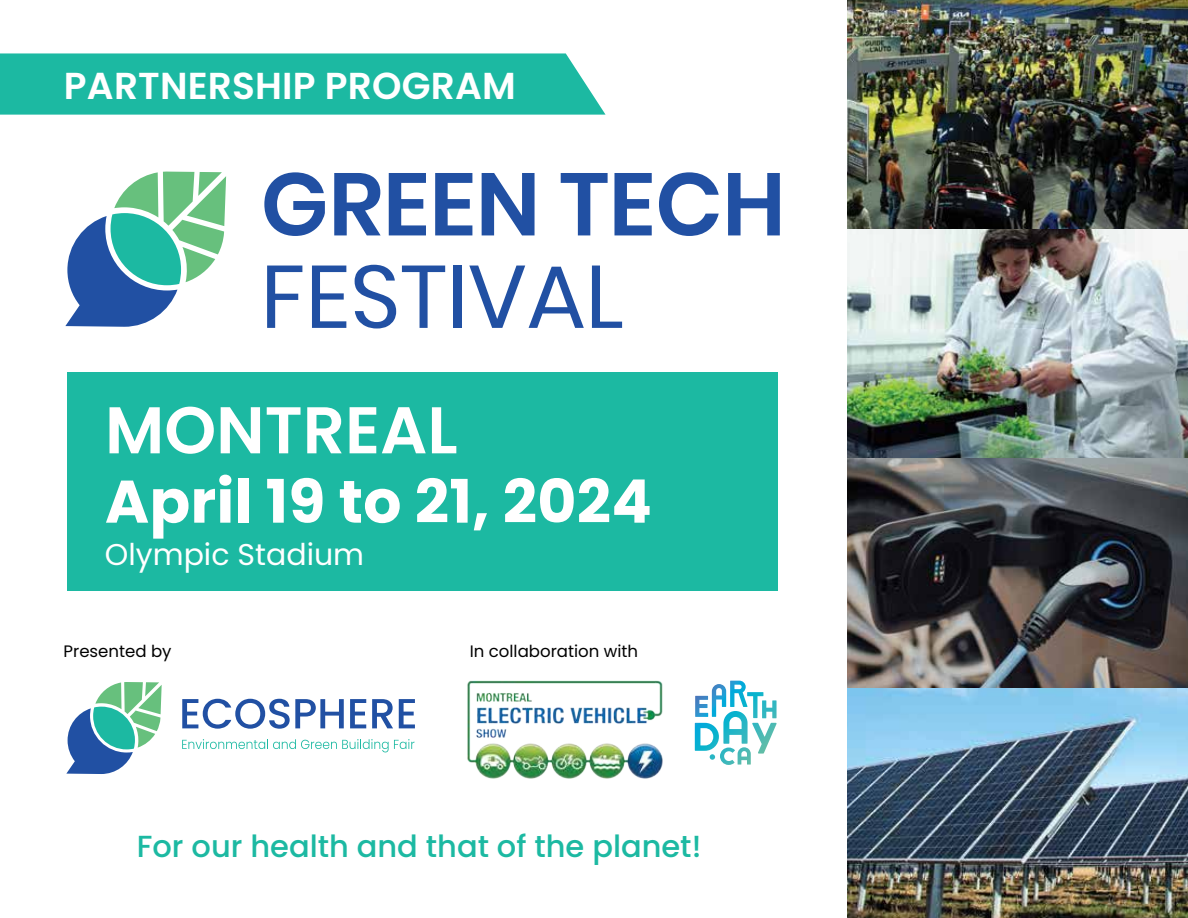
<style>
.page{position:relative;width:1188px;height:918px;background:#fff}
.page>*{position:absolute;margin:0;border:0;box-sizing:border-box;transform-origin:0 0}
.t1{font:600 66px "Poppins";color:#fff}
.t2{font:700 60px "Poppins";letter-spacing:.005em;color:#fff}
.t3{font:600 37.5px "Poppins";letter-spacing:.005em;color:#fff}
.t4{font:500 30.45px "Poppins";color:#1cb9a2}
.t5{font:30px "Poppins";color:#fff}
.t6{font:16.5px "Poppins";color:#000}
</style>
<div class="page">
<img style="left:847px;top:0;width:341px;height:918px">
<img style="left:467px;top:680px;width:196px;height:99px">
<div style="left:67px;top:373px;width:711px;height:218px;background:#1cb9a2"></div>
<div style="left:0;top:53px;width:606px;height:62px;background:#1cb9a2"></div>
<svg style="left:264px;top:172px;width:61px;height:64px"></svg>
<svg style="left:334px;top:173px;width:47px;height:62px"></svg>
<svg style="left:389px;top:173px;width:37px;height:62px"></svg>
<svg style="left:435px;top:173px;width:37px;height:62px"></svg>
<svg style="left:482px;top:173px;width:53px;height:62px"></svg>
<svg style="left:561px;top:173px;width:47px;height:62px"></svg>
<svg style="left:614px;top:173px;width:38px;height:62px"></svg>
<svg style="left:659px;top:172px;width:60px;height:64px"></svg>
<svg style="left:728px;top:173px;width:52px;height:62px"></svg>
<svg style="left:267px;top:266px;width:35px;height:62px"></svg>
<svg style="left:312px;top:266px;width:34px;height:62px"></svg>
<svg style="left:355px;top:265px;width:41px;height:64px"></svg>
<svg style="left:402px;top:266px;width:43px;height:62px"></svg>
<div style="left:453px;top:266px;width:8px;height:62px;background:#2150a3"></div>
<svg style="left:469px;top:266px;width:115px;height:62px"></svg>
<svg style="left:592px;top:266px;width:30px;height:62px"></svg>
<svg style="left:65px;top:172px;width:161px;height:155px"></svg>
<svg style="left:695px;top:681px;width:82px;height:73px"></svg>
<svg style="left:182px;top:699px;width:162px;height:30px"></svg>
<svg style="left:350px;top:699px;width:16px;height:29px"></svg>
<svg style="left:372px;top:699px;width:21px;height:29px"></svg>
<svg style="left:399px;top:699px;width:16px;height:29px"></svg>
<svg style="left:182px;top:739px;width:232px;height:13px"></svg>
<svg style="left:66px;top:682px;width:96px;height:92px"></svg>
<p class="t3" style="left:64px;top:64px;width:453px">PARTNERSHIP PROGRAM</p>
<h1 class="t1" style="left:105px;top:392px;width:354px">MONTREAL</h1>
<h2 class="t2" style="left:105px;top:467px;width:548px">April 19 to 21, 2024</h2>
<p class="t5" style="left:105px;top:537px;width:261px">Olympic Stadium</p>
<p class="t6" style="left:64px;top:642px;width:110px">Presented by</p>
<p class="t6" style="left:470px;top:642px;width:170px">In collaboration with</p>
<p class="t4" style="left:137px;top:829px;width:566px">For our health and that of the planet!</p>
</div>
